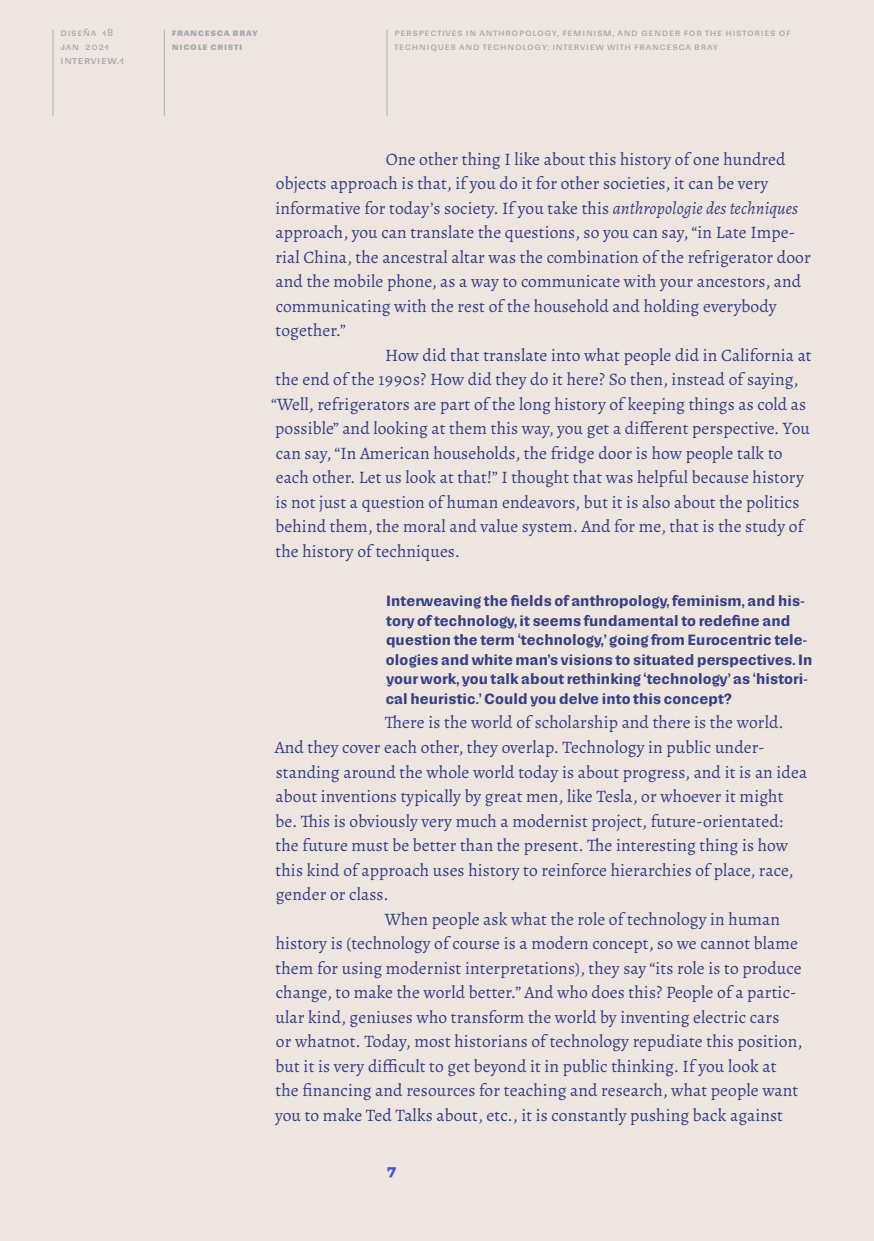
<style>
.page{position:relative;width:874px;height:1241px;background:#fff}
.page>*{position:absolute;margin:0;border:0;box-sizing:border-box;transform-origin:0 0}
.Answer{font:17.5px/24.5px "Alegreya";letter-spacing:.005em;color:#374080}
.Question_1_6{font:600 14px/19.6px "Sudamerican Grotesk";letter-spacing:.01em;color:#374080}
.t1{font:700 14px "Sudamerican Grotesk";color:#4354c7}
.t2{font:10.5px "Sudamerican Grotesk";letter-spacing:.07em;color:#ababab}
.t3{font:9.62px/14px "Sudamerican Grotesk";letter-spacing:.07em;color:#ababab}
.t4{font:700 9.62px/14px "Sudamerican Grotesk";letter-spacing:.07em;color:#ababab}
.s1{font-style:italic}
</style>
<div class="page">
<div style="left:0;top:0;width:873px;height:1240px;background:#eee5e1"></div>
<hr style="left:52px;top:30px;width:1px;height:85px;background:#ababab">
<hr style="left:164px;top:30px;width:1px;height:85px;background:#ababab">
<hr style="left:386px;top:30px;width:1px;height:85px;background:#ababab">
<p class="t3" style="left:60px;top:25px;width:54px">Diseña 18 jan 2021</p>
<p class="t2" style="left:60px;top:52px;width:65px">I nterview.1</p>
<p class="t4" style="left:172px;top:25px;width:87px">Francesca Bray<br>Nicole Cristi</p>
<p class="t3" style="left:394px;top:25px;width:396px">Perspectives in Anthropology, Feminism, and Gender for the H istories of<br>Techniques and Technology: I nterview with Francesca Bray</p>
<p class="Answer" style="left:275px;top:146px;width:536px;text-indent:110px">One other thing I like about this history of one hundred objects approach is that, if you do it for other societies, it can be very informative for today’s society. If you take this <span class="s1">anthropologie des techniques </span>approach, you can translate the questions, so you can say, “in Late Impe&shy;rial China, the ancestral altar was the combination of the refrigerator door and the mobile phone, as a way to communicate with your ancestors, and communicating with the rest of the household and holding everybody together.”</p>
<p class="Answer" style="left:271px;top:342px;width:542px;text-indent:114px">How did that translate into what people did in California at the end of the 1990s? How did they do it here? So then, instead of saying, “Well, refrigerators are part of the long history of keeping things as cold as possible” and looking at them this way, you get a different perspective. You can say, “In American households, the fridge door is how people talk to each other. Let us look at that!” I thought that was helpful because history is not just a question of human endeavors, but it is also about the politics behind them, the moral and value system. And for me, that is the study of the history of techniques.</p>
<p class="Question_1_6" style="left:386px;top:590px;width:427px">Interweaving the fields of anthropology, feminism, and his&shy;tory of technology, it seems fundamental to redefine and question the term ‘technology,’ going from Eurocentric tele&shy;ologies and white man’s visions to situated perspectives. In your work, you talk about rethinking ‘technology’ as ‘histori&shy;cal heuristic.’ Could you delve into this concept?</p>
<p class="Answer" style="left:274px;top:710px;width:533px;text-indent:110px">There is the world of scholarship and there is the world.<br>And they cover each other, they overlap. Technology in public under&shy;standing around the whole world today is about progress, and it is an idea about inventions typically by great men, like Tesla, or whoever it might be. This is obviously very much a modernist project, future-orientated: the future must be better than the present. The interesting thing is how this kind of approach uses history to reinforce hierarchies of place, race, gender or class.</p>
<p class="Answer" style="left:275px;top:906px;width:528px;text-indent:110px">When people ask what the role of technology in human history is (technology of course is a modern concept, so we cannot blame them for using modernist interpretations), they say “its role is to produce change, to make the world better.” And who does this? People of a partic&shy;ular kind, geniuses who transform the world by inventing electric cars<br>or whatnot. Today, most historians of technology repudiate this position, but it is very difficult to get beyond it in public thinking. If you look at the financing and resources for teaching and research, what people want you to make Ted Talks about, etc., it is constantly pushing back against</p>
<p class="t1" style="left:386px;top:1158px;width:12px">7</p>
</div>
